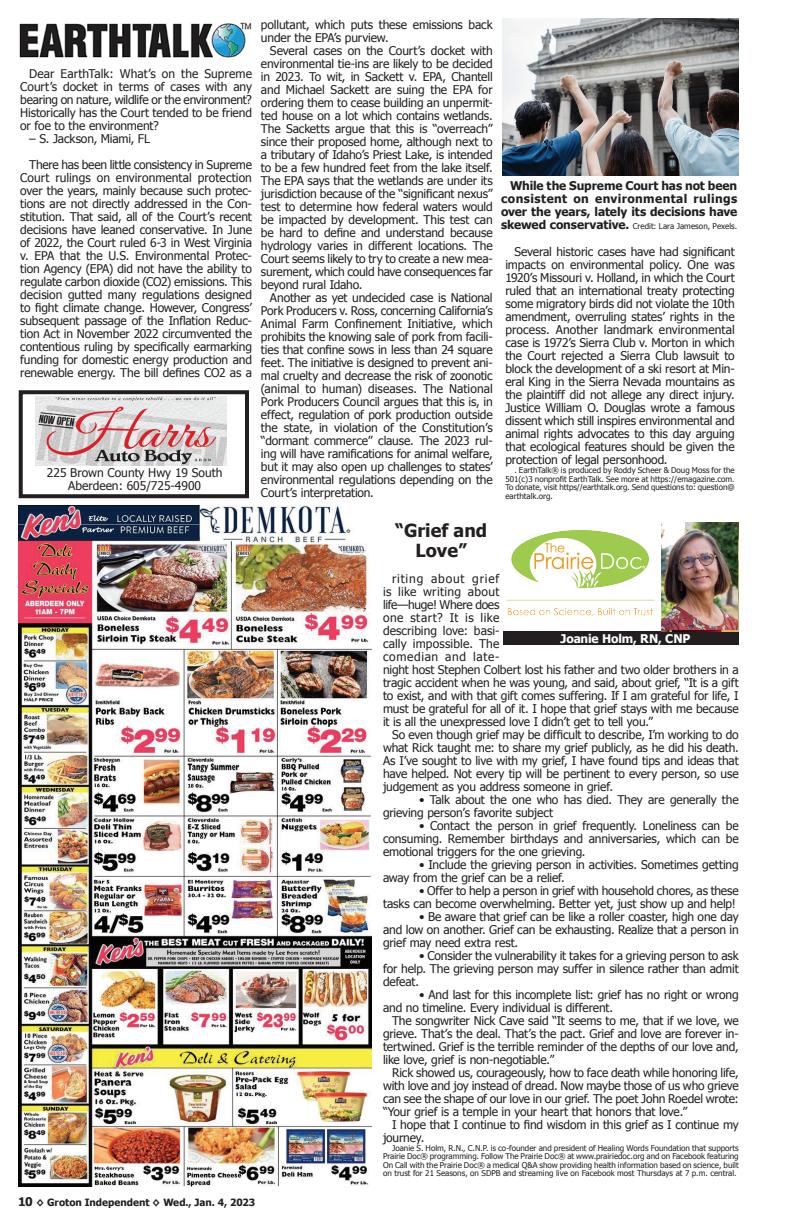
<style>
.page{position:relative;width:792px;height:1224px;background:#fff}
.page>*{position:absolute;margin:0;border:0;box-sizing:border-box;transform-origin:0 0}
.t1{font:700 18px/19.8px "Tahoma";color:#231f20;text-align:center}
.t2{font:12px/13px "Tahoma";letter-spacing:-.01em;color:#231f20;text-align:justify}
.t3{font:700 12px/13px "Tahoma";letter-spacing:-.005em;color:#231f20;text-align:justify}
.t4{font:700 12px "Tahoma";letter-spacing:-.01em;color:#fff}
.t5{font:700 10px "Tahoma";color:#231f20}
.t6{font:8px/8.5px "Tahoma";color:#231f20;text-align:justify}
.s1{font-weight:700;font-size:12px}
.s2{font-size:12px}
</style>
<div class="page">
<img style="left:18px;top:505px;width:354px;height:682px">
<img style="left:19px;top:22px;width:233px;height:36px">
<img style="left:35px;top:397px;width:191px;height:68px">
<div style="left:19px;top:390px;width:230px;height:108px;border:4px solid #231f20"></div>
<img style="left:503px;top:18px;width:236px;height:157px">
<img style="left:506px;top:530px;width:148px;height:86px">
<div style="left:503px;top:631px;width:236px;height:14px;background:#231f20"></div>
<img style="left:661px;top:522px;width:77px;height:108px">
<p class="t2" style="left:20px;top:67px;width:233px;text-indent:9px">Dear EarthTalk: What’s on the Supreme Court’s docket in terms of cases with any bearing on nature, wildlife or the environment?<br>Historically has the Court tended to be friend or foe to the environment?</p>
<p class="t2" style="left:29px;top:125px;width:224px;line-height:26px">– S. Jackson, Miami, FL<br>There has been little consistency in Supreme</p>
<p class="t2" style="left:20px;top:171px;width:233px">Court rulings on environmental protection over the years, mainly because such protec&shy;tions are not directly addressed in the Con&shy;stitution. That said, all of the Court’s recent decisions have leaned conservative. In June of 2022, the Court ruled 6-3 in West Virginia v. EPA that the U.S. Environmental Protec&shy;tion Agency (EPA) did not have the ability to regulate carbon dioxide (CO2) emissions. This decision gutted many regulations designed to fight climate change. However, Congress’ subsequent passage of the Inflation Reduc&shy;tion Act in November 2022 circumvented the contentious ruling by specifically earmarking funding for domestic energy production and renewable energy. The bill defines CO2 as a</p>
<p class="t2" style="left:47px;top:466px;width:177px;line-height:12.5px;text-align:center">225 Brown County Hwy 19 South<br>Aberdeen: 605/725-4900</p>
<p class="t2" style="left:261px;top:18px;width:233px">pollutant, which puts these emissions back under the EPA’s purview.</p>
<p class="t2" style="left:261px;top:44px;width:233px;text-indent:9px">Several cases on the Court’s docket with environmental tie-ins are likely to be decided in 2023. To wit, in Sackett v. EPA, Chantell and Michael Sackett are suing the EPA for ordering them to cease building an unpermit&shy;ted house on a lot which contains wetlands.<br>The Sacketts argue that this is “overreach” since their proposed home, although next to a tributary of Idaho’s Priest Lake, is intended to be a few hundred feet from the lake itself.<br>The EPA says that the wetlands are under its jurisdiction because of the “significant nexus” test to determine how federal waters would be impacted by development. This test can be hard to define and understand because hydrology varies in different locations. The Court seems likely to try to create a new mea&shy;surement, which could have consequences far beyond rural Idaho.</p>
<p class="t2" style="left:261px;top:291px;width:233px;text-indent:9px">Another as yet undecided case is National Pork Producers v. Ross, concerning California’s Animal Farm Confinement Initiative, which prohibits the knowing sale of pork from facili&shy;ties that confine sows in less than 24 square feet. The initiative is designed to prevent ani&shy;mal cruelty and decrease the risk of zoonotic (animal to human) diseases. The National Pork Producers Council argues that this is, in effect, regulation of pork production outside the state, in violation of the Constitution’s “dormant commerce” clause. The 2023 rul&shy;ing will have ramifications for animal welfare, but it may also open up challenges to states’ environmental regulations depending on the Court’s interpretation.</p>
<p class="t3" style="left:501px;top:178px;width:238px;text-indent:9px">While the Supreme Court has not been consistent on environmental rulings over the years, lately its decisions have</p>
<p class="t6" style="left:501px;top:221px;width:238px"><span class="s1">skewed conservative.</span> Credit: Lara Jameson, Pexels.</p>
<p class="t2" style="left:505px;top:245px;width:231px;text-indent:9px">Several historic cases have had significant impacts on environmental policy. One was 1920’s Missouri v. Holland, in which the Court ruled that an international treaty protecting some migratory birds did not violate the 10th amendment, overruling states’ rights in the process. Another landmark environmental case is 1972’s Sierra Club v. Morton in which the Court rejected a Sierra Club lawsuit to block the development of a ski resort at Min&shy;eral King in the Sierra Nevada mountains as the plaintiff did not allege any direct injury.<br>Justice William O. Douglas wrote a famous dissent which still inspires environmental and animal rights advocates to this day arguing that ecological features should be given the protection of legal personhood.</p>
<p class="t6" style="left:505px;top:466px;width:231px;text-indent:9px">. EarthTalk® is produced by Roddy Scheer &amp; Doug Moss for the 501(c)3 nonprofit EarthTalk. See more at https://emagazine.com.<br>To donate, visit https//earthtalk.org. Send questions to: question@ earthtalk.org.</p>
<h1 class="t1" style="left:395px;top:520px;width:93px">“Grief and<br>Love”</h1>
<p class="t2" style="left:383px;top:572px;width:357px;text-align:left;text-indent:9px">riting about grief<br>is like writing about<br>life—huge! Where does<br>one start? It is like<br>describing love: basi-<br>cally impossible. The<br>comedian and late-<br>night host Stephen Colbert lost his father and two older brothers in a tragic accident when he was young, and said, about grief, “It is a gift to exist, and with that gift comes suffering. If I am grateful for life, I must be grateful for all of it. I hope that grief stays with me because it is all the unexpressed love I didn’t get to tell you.”</p>
<p class="t2" style="left:383px;top:728px;width:357px;text-indent:9px">So even though grief may be difficult to describe, I’m working to do what Rick taught me: to share my grief publicly, as he did his death.<br>As I’ve sought to live with my grief, I have found tips and ideas that have helped. Not every tip will be pertinent to every person, so use judgement as you address someone in grief.</p>
<p class="t2" style="left:383px;top:793px;width:357px;text-indent:36px">• Talk about the one who has died. They are generally the grieving person’s favorite subject</p>
<p class="t2" style="left:383px;top:819px;width:357px;text-indent:36px">• Contact the person in grief frequently. Loneliness can be consuming. Remember birthdays and anniversaries, which can be emotional triggers for the one grieving.</p>
<p class="t2" style="left:383px;top:858px;width:357px;text-indent:36px">• Include the grieving person in activities. Sometimes getting away from the grief can be a relief.</p>
<p class="t2" style="left:383px;top:884px;width:357px;text-align:right">• Offer to help a person in grief with household chores, as these<br>tasks can become overwhelming. Better yet, just show up and help!</p>
<p class="t2" style="left:383px;top:910px;width:357px;text-indent:36px">• Be aware that grief can be like a roller coaster, high one day and low on another. Grief can be exhausting. Realize that a person in grief may need extra rest.</p>
<p class="t2" style="left:383px;top:949px;width:357px;text-indent:36px">• Consider the vulnerability it takes for a grieving person to ask for help. The grieving person may suffer in silence rather than admit defeat.</p>
<p class="t2" style="left:383px;top:988px;width:357px;text-indent:36px">• And last for this incomplete list: grief has no right or wrong and no timeline. Every individual is different.</p>
<p class="t2" style="left:383px;top:1014px;width:357px;text-indent:9px">The songwriter Nick Cave said “It seems to me, that if we love, we grieve. That’s the deal. That’s the pact. Grief and love are forever in&shy;tertwined. Grief is the terrible reminder of the depths of our love and, like love, grief is non-negotiable.”</p>
<p class="t2" style="left:383px;top:1066px;width:357px;text-indent:9px">Rick showed us, courageously, how to face death while honoring life, with love and joy instead of dread. Now maybe those of us who grieve can see the shape of our love in our grief. The poet John Roedel wrote: “Your grief is a temple in your heart that honors that love.”</p>
<p class="t2" style="left:383px;top:1118px;width:357px;text-indent:9px">I hope that I continue to find wisdom in this grief as I continue my journey.</p>
<p class="t6" style="left:383px;top:1143px;width:357px;text-indent:9px">Joanie S. Holm, R.N., C.N.P. is co-founder and president of Healing Words Foundation that supports Prairie Doc® programming. Follow The Prairie Doc® at www.prairiedoc.org and on Facebook featuring On Call with the Prairie Doc® a medical Q&amp;A show providing health information based on science, built on trust for 21 Seasons, on SDPB and streaming live on Facebook most Thursdays at 7 p.m. central.</p>
<p class="t4" style="left:560px;top:630px;width:131px">Joanie Holm, RN, CNP</p>
<p class="t5" style="left:18px;top:1196px;width:239px"><span class="s2">10</span> ◊ Groton Independent ◊ Wed., Jan. 4, 2023</p>
</div>
